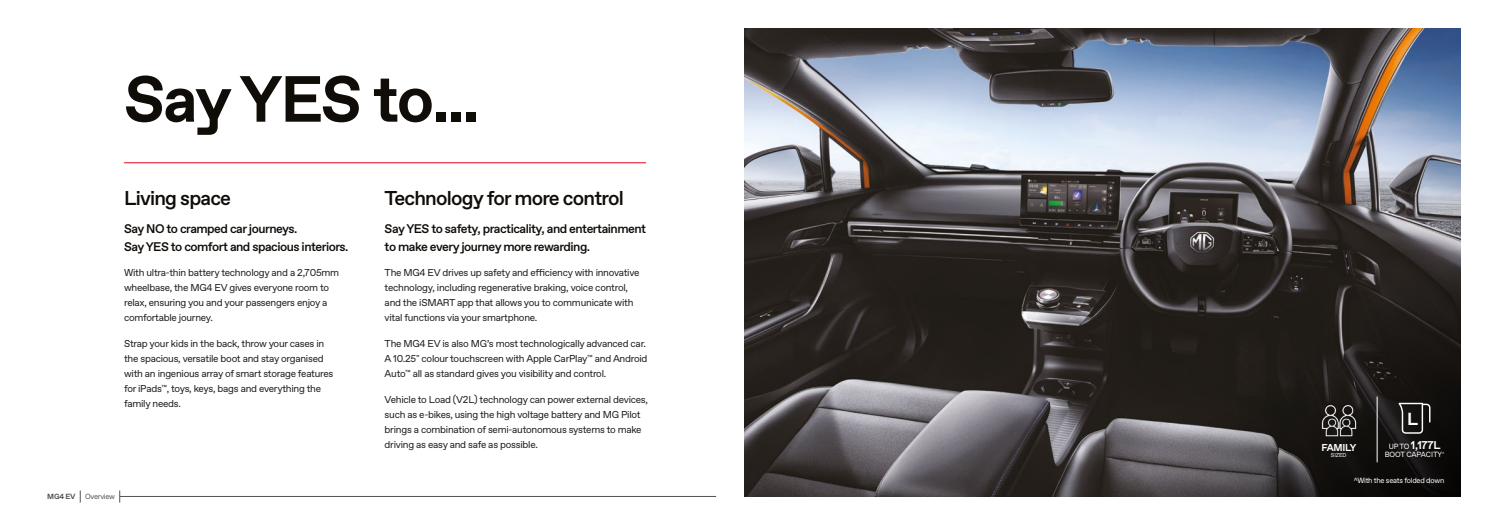
<style>
.page{position:relative;width:1489px;height:525px;background:#fff}
.page>*{position:absolute;margin:0;border:0;box-sizing:border-box;transform-origin:0 0}
.t1{font:700 65px "Favorit Std";letter-spacing:-.035em;color:#100c08}
.t2{font:500 20px "Favorit Std";letter-spacing:-.04em;color:#100c08}
.t3{font:700 17.5px "Favorit Std";color:#fff}
.t4{font:500 12.5px/17.5px "Favorit Std";letter-spacing:-.04em;color:#100c08}
.t5{font:700 11.25px "Favorit Std";color:#fff}
.t6{font:10px/15px "Favorit Std";letter-spacing:-.025em;color:#1d1d1b}
.t7{font:700 10px "Favorit Std";letter-spacing:-.03em;color:#fff}
.t8{font:7.5px "Favorit Std";letter-spacing:-.03em;color:#fff}
.t9{font:7.5px "Favorit Std";letter-spacing:-.03em;color:#56514e}
.t10{font:5.62px "Favorit Std";letter-spacing:-.025em;color:#fff}
.s1{font-weight:700;color:#fff}
.s2{font-weight:700}
.s3{font-weight:400;font-size:7.5px}
</style>
<div class="page">
<img style="left:744px;top:28px;width:716px;height:468px">
<svg style="left:1107px;top:250px;width:353px;height:246px;background:#2b2726"></svg>
<hr style="left:120px;top:496px;width:596px;height:1px;background:#56514e">
<svg style="left:80px;top:490px;width:1px;height:12px"></svg>
<svg style="left:119px;top:490px;width:1px;height:12px"></svg>
<hr style="left:124px;top:162px;width:522px;height:1px;background:#e3061b">
<img style="left:1318px;top:401px;width:40px;height:36px">
<hr style="left:1376px;top:396px;width:1px;height:66px;background:#fff">
<svg style="left:1398px;top:402px;width:32px;height:31px"></svg>
<h1 class="t1" style="left:124px;top:56px;width:357px">Say YES to...</h1>
<h2 class="t2" style="left:124px;top:184px;width:109px">Living space</h2>
<p class="t4" style="left:124px;top:220px;width:226px">Say NO to cramped car journeys.<br>Say YES to comfort and spacious interiors.</p>
<p class="t6" style="left:124px;top:265px;width:217px">With ultra-thin battery technology and a 2,705mm wheelbase, the MG4 EV gives everyone room to relax, ensuring you and your passengers enjoy a comfortable journey.</p>
<p class="t6" style="left:124px;top:335px;width:211px">Strap your kids in the back, throw your cases in the spacious, versatile boot and stay organised with an ingenious array of smart storage features for iPads<sup>™</sup>, toys, keys, bags and everything the family needs.</p>
<p class="t9" style="left:30px;top:491px;width:87px"><span class="s1">04</span> <span class="s2">MG4 EV</span> Overview</p>
<h2 class="t2" style="left:384px;top:184px;width:241px">Technology for more control</h2>
<p class="t4" style="left:384px;top:220px;width:263px">Say YES to safety, practicality, and entertainment to make every journey more rewarding.</p>
<p class="t6" style="left:384px;top:265px;width:256px">The MG4 EV drives up safety and efficiency with innovative technology, including regenerative braking, voice control, and the iSMART app that allows you to communicate with vital functions via your smartphone.</p>
<p class="t6" style="left:384px;top:335px;width:264px">The MG4 EV is also MG’s most technologically advanced car.<br>A 10.25" colour touchscreen with Apple CarPlay<sup>™</sup> and Android<br>Auto<sup>™</sup> all as standard gives you visibility and control.</p>
<p class="t6" style="left:384px;top:391px;width:265px">Vehicle to Load (V2L) technology can power external devices, such as e-bikes, using the high voltage battery and MG Pilot brings a combination of semi-autonomous systems to make driving as easy and safe as possible.</p>
<p class="t7" style="left:1321px;top:440px;width:37px">FAMILY</p>
<p class="t10" style="left:1330px;top:451px;width:17px">SIZED</p>
<h3 class="t3" style="left:1407px;top:407px;width:13px">L</h3>
<p class="t5" style="left:1388px;top:437px;width:53px"><span class="s3">UP TO</span> 1,177L</p>
<p class="t8" style="left:1384px;top:449px;width:61px">BOOT CAPACITY<sup>^</sup></p>
<p class="t8" style="left:1353px;top:475px;width:92px">^With the seats folded down</p>
</div>
